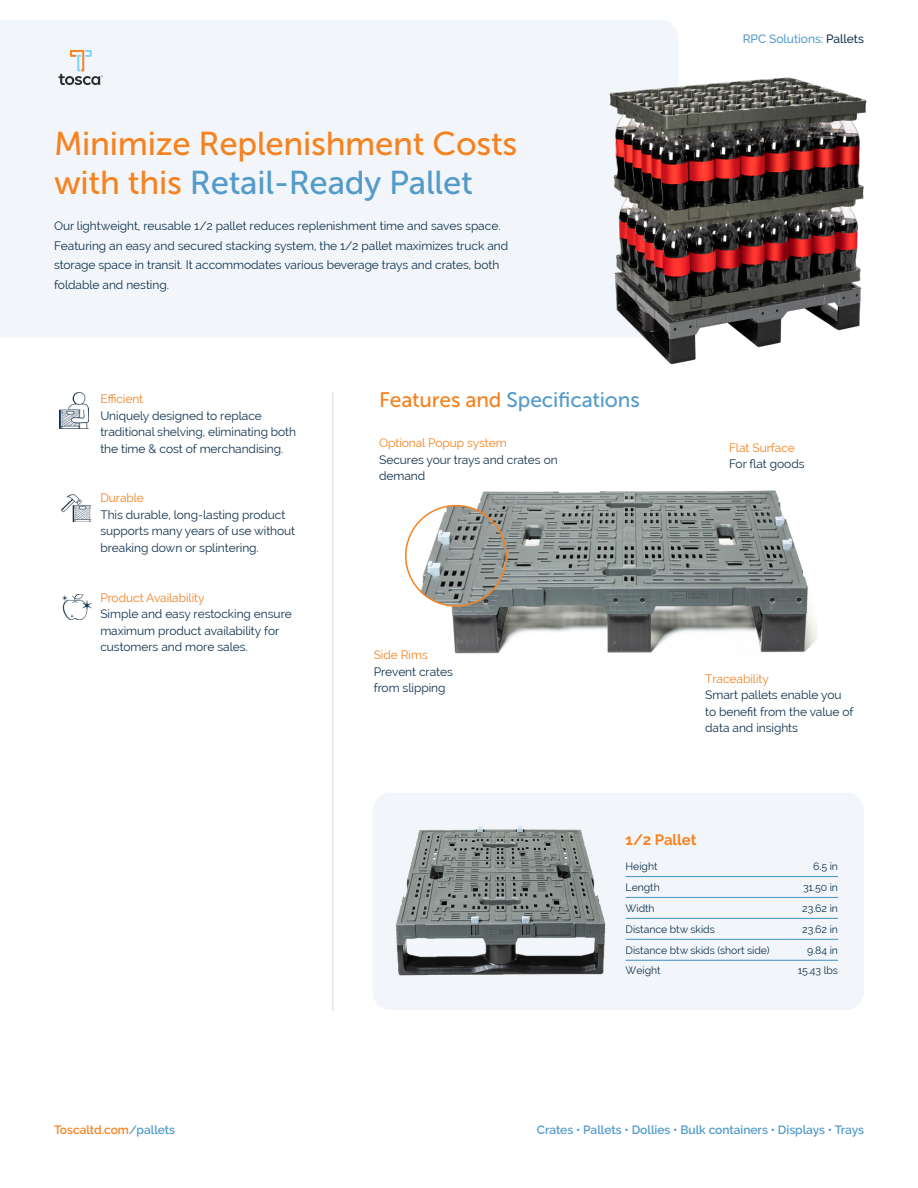
<style>
.page{position:relative;width:918px;height:1188px;background:#fff}
.page>*{position:absolute;margin:0;border:0;box-sizing:border-box;transform-origin:0 0}
.t1{font:33px/39.6px "Museo Sans 500";letter-spacing:-.01em;color:#f68220}
.t2{font:21px "Museo Sans 500";letter-spacing:-.01em;color:#549bca}
.t3{font:700 15px "Raleway";letter-spacing:-.005em;color:#f68220}
.t4{font:12px/16.5px "Raleway";letter-spacing:-.005em;color:#11324e}
.t5{font:12px "Raleway";letter-spacing:-.005em;color:#f68220}
.t6{font:600 12px "Raleway";letter-spacing:-.005em;color:#549bca}
.t7{font:600 12px "Raleway";letter-spacing:-.005em;color:#f68220}
.t8{font:500 12px "Raleway";letter-spacing:-.005em;color:#549bca}
.t9{font:10.5px "Raleway";letter-spacing:-.005em;color:#11324e}
.s1{color:#549bca}
.s2{color:#f68220}
.s3{color:#11324e}
</style>
<div class="page">
<div style="left:0;top:20px;width:678px;height:317px;background:#f2f6fa"></div>
<div style="left:373px;top:793px;width:491px;height:217px;background:#f2f6fa;border-radius:18px"></div>
<img style="left:602px;top:69px;width:265px;height:296px">
<svg style="left:58px;top:50px;width:45px;height:35px"></svg>
<hr style="left:332px;top:392px;width:2px;height:619px;background:#e6e7e8">
<img style="left:451px;top:490px;width:367px;height:164px">
<img style="left:406px;top:506px;width:100px;height:100px;border-radius:50px">
<div style="left:405px;top:505px;width:102px;height:102px;border:2px solid #f68220;border-radius:50%"></div>
<hr style="left:626px;top:876px;width:160px;height:1px;background:#549bca">
<hr style="left:786px;top:876px;width:52px;height:1px;background:#549bca">
<hr style="left:626px;top:897px;width:160px;height:1px;background:#549bca">
<hr style="left:786px;top:897px;width:52px;height:1px;background:#549bca">
<hr style="left:626px;top:918px;width:160px;height:1px;background:#549bca">
<hr style="left:786px;top:918px;width:52px;height:1px;background:#549bca">
<hr style="left:626px;top:939px;width:160px;height:1px;background:#549bca">
<hr style="left:786px;top:939px;width:52px;height:1px;background:#549bca">
<hr style="left:626px;top:960px;width:160px;height:1px;background:#549bca">
<hr style="left:786px;top:960px;width:52px;height:1px;background:#549bca">
<img style="left:395px;top:826px;width:211px;height:150px">
<img style="left:59px;top:392px;width:30px;height:36px">
<img style="left:62px;top:494px;width:29px;height:28px">
<img style="left:63px;top:594px;width:29px;height:25px">
<h1 class="t1" style="left:54px;top:123px;width:465px">Minimize Replenishment Costs with this <span class="s1">Retail-Ready Pallet</span></h1>
<p class="t4" style="left:54px;top:216px;width:456px;line-height:19.5px">Our lightweight, reusable 1/2 pallet reduces replenishment time and saves space.<br>Featuring an easy and secured stacking system, the 1/2 pallet maximizes truck and storage space in transit. It accommodates various beverage trays and crates, both foldable and nesting.</p>
<p class="t5" style="left:100px;top:392px;width:44px">Efficient</p>
<p class="t4" style="left:100px;top:407px;width:197px">Uniquely designed to replace traditional shelving, eliminating both the time &amp; cost of merchandising.</p>
<p class="t5" style="left:100px;top:491px;width:45px">Durable</p>
<p class="t4" style="left:100px;top:506px;width:196px">This durable, long-lasting product supports many years of use without breaking down or splintering.</p>
<p class="t5" style="left:100px;top:591px;width:106px">Product Availability</p>
<p class="t4" style="left:100px;top:606px;width:193px">Simple and easy restocking ensure maximum product availability for customers and more sales.</p>
<h2 class="t2" style="left:379px;top:388px;width:262px"><span class="s2">Features and</span> Specifications</h2>
<p class="t5" style="left:379px;top:436px;width:129px">Optional Popup system</p>
<p class="t4" style="left:379px;top:451px;width:180px">Secures your trays and crates on demand</p>
<p class="t5" style="left:374px;top:648px;width:56px">Side Rims</p>
<p class="t4" style="left:374px;top:663px;width:81px">Prevent crates from slipping</p>
<p class="t8" style="left:743px;top:32px;width:123px">RPC Solutions: <span class="s3">Pallets</span></p>
<p class="t5" style="left:729px;top:440px;width:67px">Flat Surface</p>
<p class="t4" style="left:729px;top:456px;width:77px">For flat goods</p>
<p class="t5" style="left:705px;top:672px;width:65px">Traceability</p>
<p class="t4" style="left:705px;top:687px;width:150px">Smart pallets enable you to benefit from the value of data and insights</p>
<p class="t3" style="left:626px;top:831px;width:73px">1/2 Pallet</p>
<p class="t9" style="left:626px;top:860px;width:33px">Height</p>
<p class="t9" style="left:813px;top:860px;width:26px">6.5 in</p>
<p class="t9" style="left:626px;top:881px;width:36px">Length</p>
<p class="t9" style="left:803px;top:881px;width:36px">31.50 in</p>
<p class="t9" style="left:626px;top:902px;width:31px">Width</p>
<p class="t9" style="left:802px;top:902px;width:37px">23.62 in</p>
<p class="t9" style="left:626px;top:923px;width:91px">Distance btw skids</p>
<p class="t9" style="left:802px;top:923px;width:37px">23.62 in</p>
<p class="t9" style="left:626px;top:944px;width:146px">Distance btw skids (short side)</p>
<p class="t9" style="left:807px;top:944px;width:32px">9.84 in</p>
<p class="t9" style="left:626px;top:965px;width:37px">Weight</p>
<p class="t9" style="left:798px;top:965px;width:42px">15.43 lbs</p>
<p class="t7" style="left:54px;top:1123px;width:123px">Toscaltd.com<span class="s1">/pallets</span></p>
<p class="t6" style="left:537px;top:1123px;width:329px">Crates • Pallets • Dollies • Bulk containers • Displays • Trays</p>
</div>
